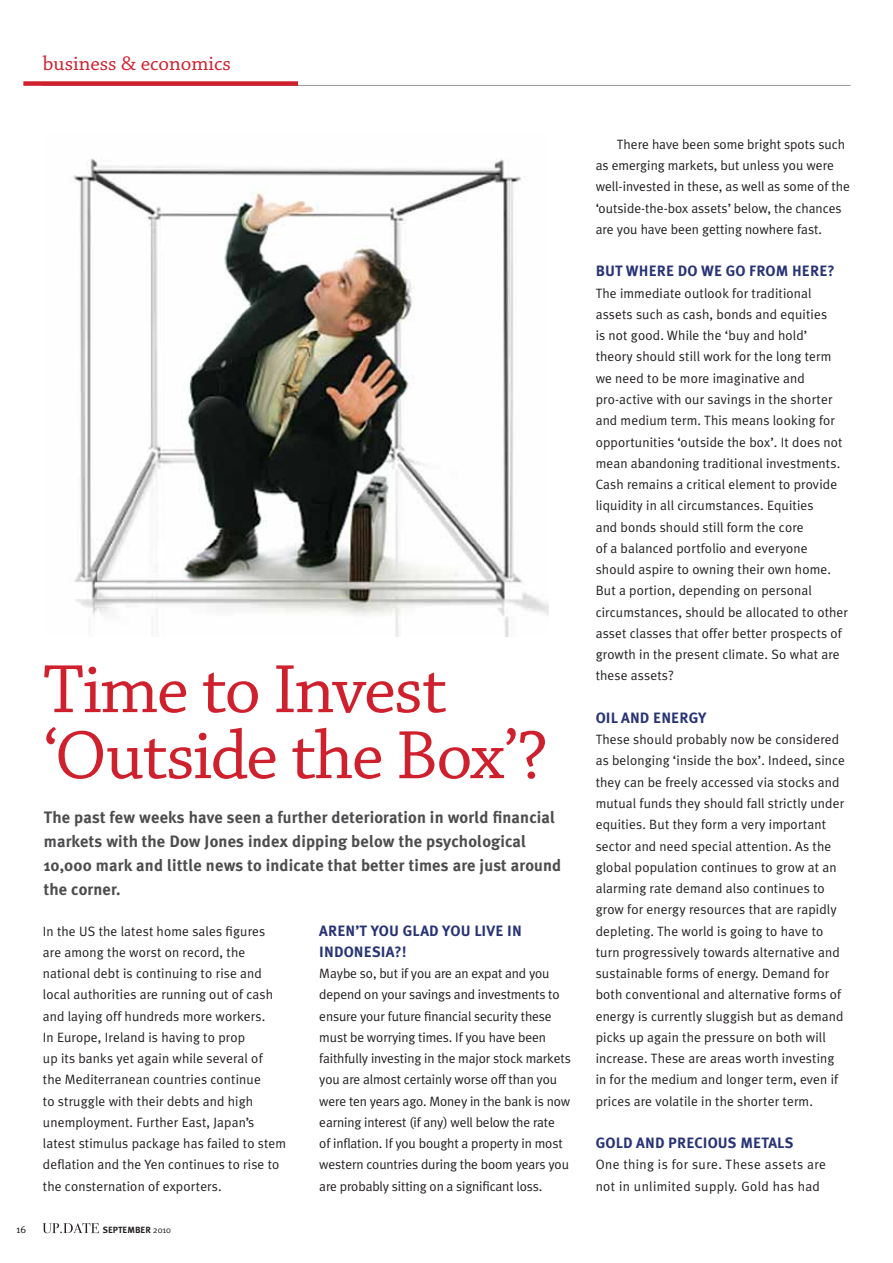
<style>
.page{position:relative;width:893px;height:1263px;background:#fff}
.page>*{position:absolute;margin:0;border:0;box-sizing:border-box;transform-origin:0 0}
.t1{font:72px/66px "Chaparral Pro";letter-spacing:-.025em;color:#cf202d}
.t2{font:21px "Chaparral Pro";color:#cf202d}
.t3{font:700 16.5px/24px "Meta Plus";letter-spacing:.01em;color:#4d4d4f}
.t4{font:700 15px/21.3px "Meta Plus";letter-spacing:.01em;color:#283375}
.t5{font:13.5px/21.3px "Meta Plus Normal";letter-spacing:.01em;color:#231f20}
.t6{font:13.5px/21.3px "Meta Plus Normal";letter-spacing:-.01em;color:#231f20}
.t7{font:13.5px/21.3px "Meta Plus Normal";letter-spacing:.03em;color:#231f20}
.t8{font:10.5px "Meta Plus Normal";color:#231f20}
.t9{font:700 9px "Meta Plus";color:#231f20}
.s1{font-family:"Meta Plus Normal";font-weight:400}
</style>
<div class="page">
<hr style="left:43px;top:85px;width:807px;height:1px;background:#939598">
<div style="left:23px;top:81px;width:275px;height:5px;background:#cf202d"></div>
<svg style="left:43px;top:1223px;width:56px;height:10px"></svg>
<img style="left:73px;top:158px;width:476px;height:478px">
<h2 class="t2" style="left:43px;top:52px;width:190px">business &amp; economics</h2>
<h1 class="t1" style="left:43px;top:659px;width:507px">Time to Invest ‘Outside the Box’?</h1>
<p class="t3" style="left:44px;top:805px;width:519px">The past few weeks have seen a further deterioration in world financial markets with the Dow Jones index dipping below the psychological 10,000 mark and little news to indicate that better times are just around the corner.</p>
<p class="t5" style="left:43px;top:920px;width:245px">In the US the latest home sales figures are among the worst on record, the national debt is continuing to rise and local authorities are running out of cash and laying off hundreds more workers.<br>In Europe, Ireland is having to prop<br>up its banks yet again while several of<br>the Mediterranean countries continue<br>to struggle with their debts and high unemployment. Further East, Japan’s latest stimulus package has failed to stem deflation and the Yen continues to rise to the consternation of exporters.</p>
<p class="t4" style="left:319px;top:920px;width:204px">AREN’T YOU GLAD YOU LIVE IN<br>INDONESIA?!</p>
<p class="t6" style="left:319px;top:962px;width:253px">Maybe so, but if you are an expat and you depend on your savings and investments to ensure your future financial security these must be worrying times. If you have been faithfully investing in the major stock markets you are almost certainly worse off than you were ten years ago. Money in the bank is now earning interest (if any) well below the rate<br>of inflation. If you bought a property in most western countries during the boom years you are probably sitting on a significant loss.</p>
<p class="t8" style="left:16px;top:1223px;width:11px">16</p>
<p class="t9" style="left:103px;top:1225px;width:70px">SEPTEMBER <span class="s1">2010</span></p>
<p class="t5" style="left:596px;top:133px;width:256px;text-indent:21px">There have been some bright spots such as emerging markets, but unless you were well-invested in these, as well as some of the ‘outside-the-box assets’ below, the chances are you have been getting nowhere fast.</p>
<p class="t4" style="left:596px;top:260px;width:241px">BUT WHERE DO WE GO FROM HERE?</p>
<p class="t5" style="left:596px;top:282px;width:254px">The immediate outlook for traditional assets such as cash, bonds and equities<br>is not good. While the ‘buy and hold’<br>theory should still work for the long term we need to be more imaginative and pro-active with our savings in the shorter and medium term. This means looking for opportunities ‘outside the box’. It does not mean abandoning traditional investments.<br>Cash remains a critical element to provide liquidity in all circumstances. Equities<br>and bonds should still form the core<br>of a balanced portfolio and everyone should aspire to owning their own home.<br>But a portion, depending on personal circumstances, should be allocated to other asset classes that offer better prospects of growth in the present climate. So what are these assets?</p>
<p class="t4" style="left:596px;top:707px;width:112px">OIL AND ENERGY</p>
<p class="t5" style="left:596px;top:729px;width:251px">These should probably now be considered as belonging ‘inside the box’. Indeed, since they can be freely accessed via stocks and mutual funds they should fall strictly under equities. But they form a very important sector and need special attention. As the global population continues to grow at an alarming rate demand also continues to grow for energy resources that are rapidly depleting. The world is going to have to turn progressively towards alternative and sustainable forms of energy. Demand for both conventional and alternative forms of energy is currently sluggish but as demand picks up again the pressure on both will increase. These are areas worth investing in for the medium and longer term, even if prices are volatile in the shorter term.</p>
<p class="t4" style="left:596px;top:1132px;width:199px">GOLD AND PRECIOUS METALS</p>
<p class="t7" style="left:596px;top:1154px;width:232px">One thing is for sure. These assets are not in unlimited supply. Gold has had</p>
</div>
